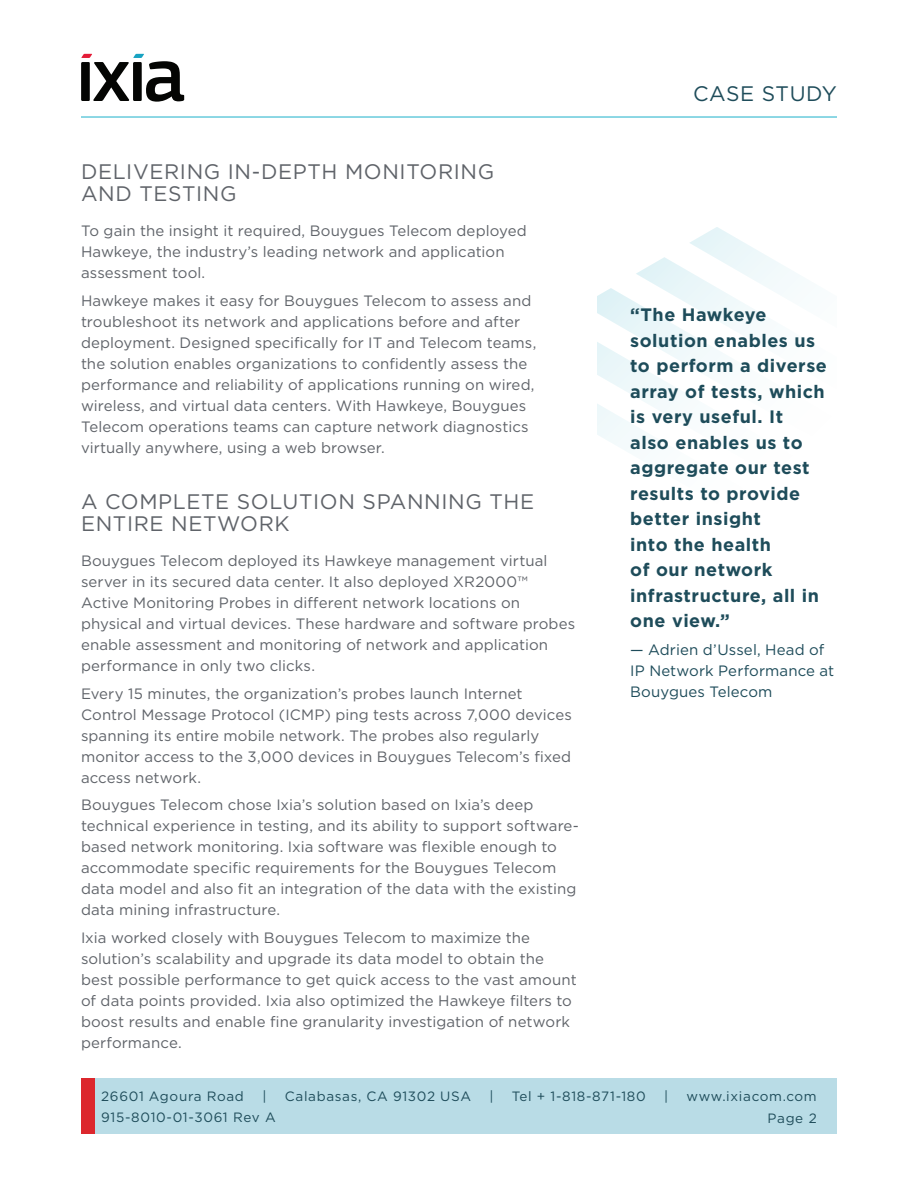
<style>
.page{position:relative;width:918px;height:1188px;background:#fff}
.page>*{position:absolute;margin:0;border:0;box-sizing:border-box;transform-origin:0 0}
.Header_1{font:21px/22.5px "Gotham";letter-spacing:.03em;color:#5f6369}
.t1{font:21px "Gotham";letter-spacing:.025em;color:#1e4c5a}
.Case_Study_Call_Out{font:700 18px/25.5px "Gotham";letter-spacing:.03em;color:#1e4c5a}
.Body{font:15px/21px "Gotham";letter-spacing:.005em;color:#5f6369}
.Attribution{font:15px/21px "Gotham";letter-spacing:.01em;color:#1e4c5a}
.Footer_Text{font:13.5px "Gotham";letter-spacing:.05em;color:#1e4c5a}
.Doc_Number{font:13.5px "Gotham";letter-spacing:.05em;color:#1e4c5a}
.Page_Number{font:13.5px "Gotham";color:#1e4c5a}
</style>
<div class="page">
<hr style="left:81px;top:117px;width:756px;height:1px;background:#1cb0ca">
<svg style="left:81px;top:54px;width:103px;height:48px"></svg>
<div style="left:81px;top:1079px;width:756px;height:55px;background:#b9dce6"></div>
<div style="left:81px;top:1079px;width:13px;height:55px;background:#dc272d"></div>
<svg style="left:597px;top:227px;width:203px;height:223px"></svg>
<p class="Header_1" style="left:81px;top:160px;width:415px">DELIVERING IN-DEPTH MONITORING<br>AND TESTING</p>
<p class="Body" style="left:81px;top:220px;width:447px">To gain the insight it required, Bouygues Telecom deployed<br>Hawkeye, the industry’s leading network and application assessment tool.</p>
<p class="Body" style="left:81px;top:289px;width:457px">Hawkeye makes it easy for Bouygues Telecom to assess and troubleshoot its network and applications before and after deployment. Designed specifically for IT and Telecom teams, the solution enables organizations to confidently assess the performance and reliability of applications running on wired, wireless, and virtual data centers. With Hawkeye, Bouygues Telecom operations teams can capture network diagnostics virtually anywhere, using a web browser.</p>
<p class="Header_1" style="left:81px;top:490px;width:455px">A COMPLETE SOLUTION SPANNING THE<br>ENTIRE NETWORK</p>
<p class="Body" style="left:81px;top:550px;width:496px">Bouygues Telecom deployed its Hawkeye management virtual server in its secured data center. It also deployed XR2000™ Active Monitoring Probes in different network locations on physical and virtual devices. These hardware and software probes enable assessment and monitoring of network and application performance in only two clicks.</p>
<p class="Body" style="left:81px;top:682px;width:492px">Every 15 minutes, the organization’s probes launch Internet Control Message Protocol (ICMP) ping tests across 7,000 devices spanning its entire mobile network. The probes also regularly monitor access to the 3,000 devices in Bouygues Telecom’s fixed access network.</p>
<p class="Body" style="left:81px;top:794px;width:499px">Bouygues Telecom chose Ixia’s solution based on Ixia’s deep technical experience in testing, and its ability to support software&shy;based network monitoring. Ixia software was flexible enough to accommodate specific requirements for the Bouygues Telecom data model and also fit an integration of the data with the existing data mining infrastructure.</p>
<p class="Body" style="left:81px;top:927px;width:497px">Ixia worked closely with Bouygues Telecom to maximize the solution’s scalability and upgrade its data model to obtain the best possible performance to get quick access to the vast amount of data points provided. Ixia also optimized the Hawkeye filters to boost results and enable fine granularity investigation of network performance.</p>
<h1 class="t1" style="left:693px;top:80px;width:145px">CASE STUDY</h1>
<p class="Case_Study_Call_Out" style="left:630px;top:302px;width:198px">“The Hawkeye solution enables us to perform a diverse array of tests, which is very useful. It<br>also enables us to aggregate our test results to provide better insight<br>into the health<br>of our network infrastructure, all in one view.”</p>
<p class="Attribution" style="left:630px;top:639px;width:206px">— Adrien d’Ussel, Head of<br>IP Network Performance at<br>Bouygues Telecom</p>
<p class="Footer_Text" style="left:101px;top:1087px;width:144px">26601 Agoura Road</p>
<p class="Footer_Text" style="left:262px;top:1087px;width:6px">|</p>
<p class="Footer_Text" style="left:285px;top:1087px;width:188px">Calabasas, CA 91302 USA</p>
<p class="Footer_Text" style="left:489px;top:1087px;width:6px">|</p>
<p class="Footer_Text" style="left:512px;top:1087px;width:135px">Tel + 1-818-871-180</p>
<p class="Footer_Text" style="left:664px;top:1087px;width:6px">|</p>
<p class="Footer_Text" style="left:687px;top:1087px;width:132px">www.ixiacom.com</p>
<p class="Doc_Number" style="left:101px;top:1109px;width:176px">915-8010-01-3061 Rev A</p>
<p class="Page_Number" style="left:768px;top:1110px;width:51px">Page 2</p>
</div>
